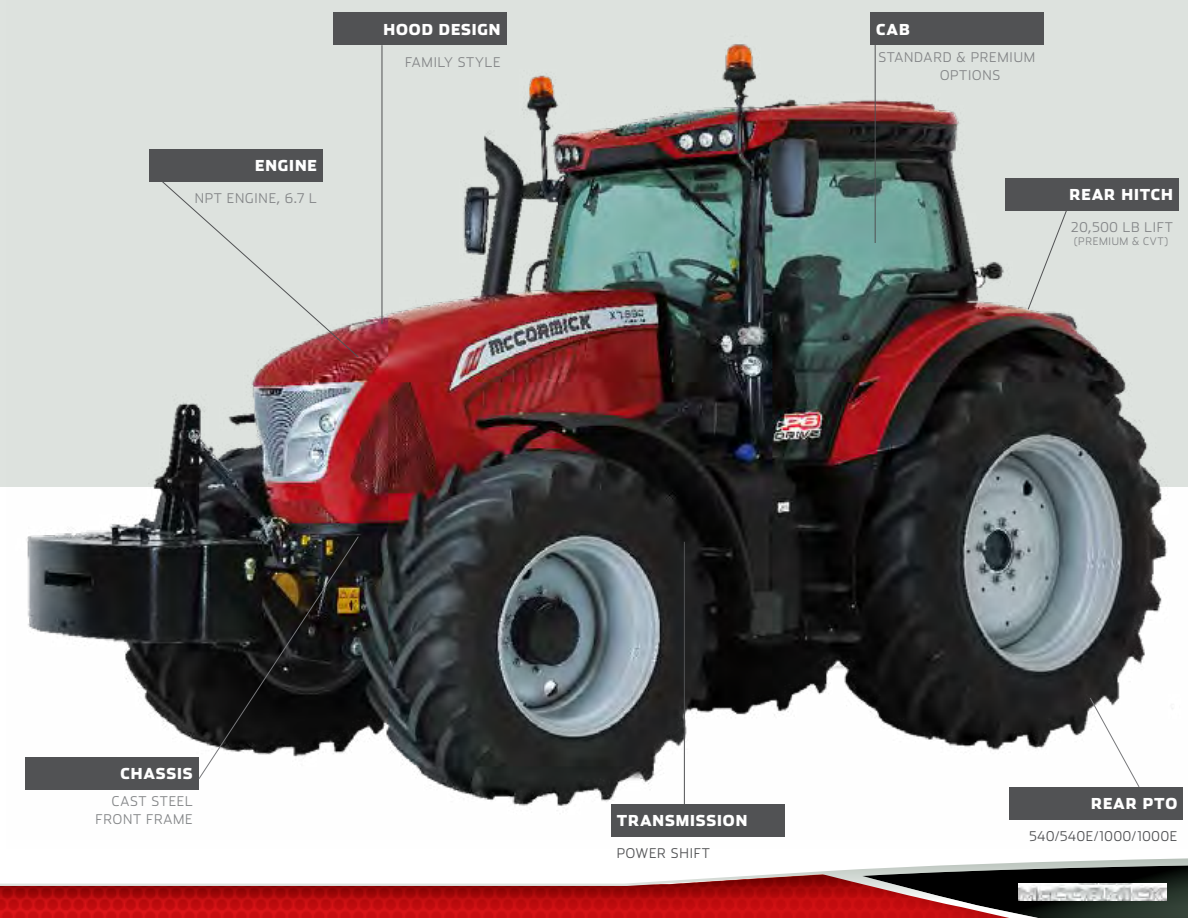
<style>
.page{position:relative;width:1188px;height:918px;background:#fff}
.page>*{position:absolute;margin:0;border:0;box-sizing:border-box;transform-origin:0 0}
.t1{font:900 15px "Stainless";letter-spacing:.06em;color:#fff}
.t2{font:300 13.5px/18px "Stainless";letter-spacing:.06em;color:#848688;text-align:right}
.t3{font:300 13.5px "Stainless";letter-spacing:.06em;color:#515254}
.t4{font:300 10.5px "Stainless";letter-spacing:.06em;color:#848688}
</style>
<div class="page">
<svg style="left:0;top:870px;width:848px;height:48px"></svg>
<div style="left:848px;top:852px;width:340px;height:66px;background:#000;opacity:.75"></div>
<img style="left:1019px;top:884px;width:148px;height:17px">
<img style="left:6px;top:0;width:1182px;height:837px">
<div style="left:149px;top:149px;width:174px;height:33px;background:#515254"></div>
<div style="left:333px;top:13px;width:174px;height:32px;background:#515254"></div>
<div style="left:25px;top:757px;width:174px;height:32px;background:#515254"></div>
<div style="left:611px;top:804px;width:173px;height:33px;background:#515254"></div>
<div style="left:1006px;top:178px;width:173px;height:32px;background:#515254"></div>
<div style="left:870px;top:13px;width:174px;height:32px;background:#515254"></div>
<hr style="left:382px;top:45px;width:1px;height:279px;background:#515254">
<hr style="left:684px;top:542px;width:1px;height:270px;background:#515254">
<svg style="left:157px;top:177px;width:202px;height:181px;background:#d6d6d2"></svg>
<svg style="left:1089px;top:697px;width:51px;height:90px"></svg>
<svg style="left:198px;top:536px;width:161px;height:244px;background:#393835"></svg>
<div style="left:1027px;top:210px;width:40px;height:100px;background:#dde2de"></div>
<hr style="left:875px;top:42px;width:1px;height:201px;background:#515254">
<div style="left:1010px;top:787px;width:173px;height:33px;background:#515254"></div>
<p class="t1" style="left:255px;top:156px;width:63px">ENGINE</p>
<p class="t2" style="left:195px;top:189px;width:124px">NPT ENGINE, 6.7 L</p>
<p class="t1" style="left:384px;top:20px;width:118px">HOOD DESIGN</p>
<p class="t2" style="left:405px;top:53px;width:97px">FAMILY STYLE</p>
<p class="t1" style="left:876px;top:20px;width:35px">CAB</p>
<p class="t2" style="left:940px;top:48px;width:97px;text-align:left;text-indent:-62px">STANDARD &amp; PREMIUM<br>OPTIONS</p>
<p class="t1" style="left:1070px;top:185px;width:105px">REAR HITCH</p>
<p class="t2" style="left:1071px;top:218px;width:103px">20,500 LB LIFT</p>
<p class="t4" style="left:1074px;top:235px;width:95px">(PREMIUM &amp; CVT)</p>
<p class="t1" style="left:120px;top:764px;width:74px">CHASSIS</p>
<p class="t2" style="left:96px;top:792px;width:99px">CAST STEEL<br>FRONT FRAME</p>
<p class="t1" style="left:617px;top:811px;width:132px">TRANSMISSION</p>
<p class="t3" style="left:617px;top:846px;width:95px">POWER SHIFT</p>
<p class="t1" style="left:1091px;top:794px;width:88px">REAR PTO</p>
<p class="t3" style="left:1029px;top:829px;width:149px">540/540E/1000/1000E</p>
</div>
